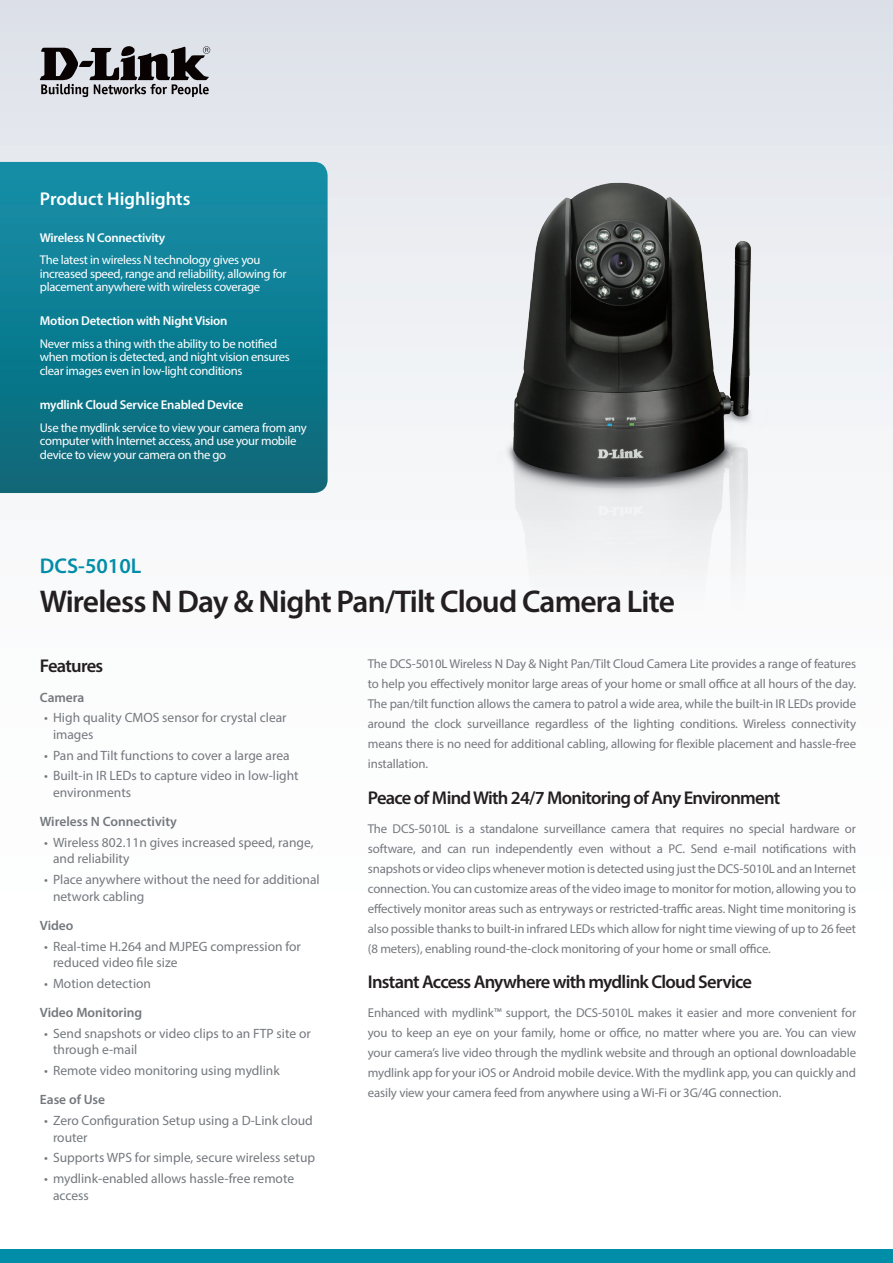
<style>
.page{position:relative;width:893px;height:1263px;background:#fff}
.page>*{position:absolute;margin:0;border:0;box-sizing:border-box;transform-origin:0 0}
.t1{font:600 31.5px "Myriad Pro";letter-spacing:-.025em;color:#231f20}
.t2{font:600 21.3px "Myriad Pro";color:#008da8}
.t3{font:600 18.6px "Myriad Pro";letter-spacing:-.04em;color:#231f20}
.t4{font:600 18.6px "Myriad Pro";color:#fff}
.t5{font:13.5px/16.5px "Myriad Pro";color:#74787d}
.t6{font:600 13.5px "Myriad Pro";color:#74787d}
.t7{font:12.9px/20px "Myriad Pro";letter-spacing:-.01em;color:#74787d;text-align:justify}
.t8{font:600 12.9px "Myriad Pro";letter-spacing:-.015em;color:#fff}
.t9{font:12.6px/13.5px "Myriad Pro";letter-spacing:-.025em;color:#fff}
</style>
<div class="page">
<div style="left:0;top:0;width:893px;height:1084px;background:linear-gradient(to bottom,#e3e6ec,#fff)"></div>
<div style="left:0;top:1249px;width:893px;height:14px;background:#008da8"></div>
<svg style="left:0;top:162px;width:328px;height:331px;background:#0f7c90"></svg>
<svg style="left:40px;top:46px;width:170px;height:51px;background:#807f83"></svg>
<img style="left:492px;top:162px;width:281px;height:584px">
<h3 class="t4" style="left:40px;top:187px;width:152px">Product Highlights</h3>
<p class="t8" style="left:40px;top:229px;width:127px">Wireless N Connectivity</p>
<p class="t9" style="left:40px;top:253px;width:248px">The latest in wireless N technology gives you increased speed, range and reliability, allowing for placement anywhere with wireless coverage</p>
<p class="t8" style="left:40px;top:313px;width:189px">Motion Detection with Night Vision</p>
<p class="t9" style="left:40px;top:337px;width:252px">Never miss a thing with the ability to be notified when motion is detected, and night vision ensures clear images even in low-light conditions</p>
<p class="t8" style="left:40px;top:397px;width:205px">mydlink Cloud Service Enabled Device</p>
<p class="t9" style="left:40px;top:421px;width:268px">Use the mydlink service to view your camera from any computer with Internet access, and use your mobile device to view your camera on the go</p>
<h2 class="t2" style="left:40px;top:552px;width:103px">DCS-5010L</h2>
<h1 class="t1" style="left:40px;top:582px;width:637px">Wireless N Day &amp; Night Pan/Tilt Cloud Camera Lite</h1>
<h3 class="t3" style="left:40px;top:654px;width:65px">Features</h3>
<p class="t6" style="left:40px;top:688px;width:46px">Camera</p>
<p class="t5" style="left:53px;top:709px;width:235px;text-indent:-9px">• High quality CMOS sensor for crystal clear images</p>
<p class="t5" style="left:44px;top:747px;width:247px">• Pan and Tilt functions to cover a large area</p>
<p class="t5" style="left:53px;top:767px;width:247px;text-indent:-9px">• Built-in IR LEDs to capture video in low-light environments</p>
<p class="t6" style="left:40px;top:813px;width:139px">Wireless N Connectivity</p>
<p class="t5" style="left:53px;top:834px;width:262px;text-indent:-9px">• Wireless 802.11n gives increased speed, range, and reliability</p>
<p class="t5" style="left:53px;top:871px;width:268px;text-indent:-9px">• Place anywhere without the need for additional network cabling</p>
<p class="t6" style="left:40px;top:917px;width:35px">Video</p>
<p class="t5" style="left:53px;top:938px;width:249px;text-indent:-9px">• Real-time H.264 and MJPEG compression for reduced video file size</p>
<p class="t5" style="left:44px;top:975px;width:108px">• Motion detection</p>
<p class="t6" style="left:40px;top:1004px;width:104px">Video Monitoring</p>
<p class="t5" style="left:53px;top:1025px;width:259px;text-indent:-9px">• Send snapshots or video clips to an FTP site or through e-mail</p>
<p class="t5" style="left:44px;top:1062px;width:237px">• Remote video monitoring using mydlink</p>
<p class="t6" style="left:40px;top:1091px;width:67px">Ease of Use</p>
<p class="t5" style="left:53px;top:1112px;width:261px;text-indent:-9px">• Zero Configuration Setup using a D-Link cloud router</p>
<p class="t5" style="left:44px;top:1149px;width:273px">• Supports WPS for simple, secure wireless setup</p>
<p class="t5" style="left:53px;top:1170px;width:243px;text-indent:-9px">• mydlink-enabled allows hassle-free remote access</p>
<p class="t7" style="left:368px;top:654px;width:490px">The DCS-5010L Wireless N Day &amp; Night Pan/Tilt Cloud Camera Lite provides a range of features to help you effectively monitor large areas of your home or small office at all hours of the day.<br>The pan/tilt function allows the camera to patrol a wide area, while the built-in IR LEDs provide around the clock surveillance regardless of the lighting conditions. Wireless connectivity means there is no need for additional cabling, allowing for flexible placement and hassle-free installation.</p>
<h3 class="t3" style="left:368px;top:786px;width:414px">Peace of Mind With 24/7 Monitoring of Any Environment</h3>
<p class="t7" style="left:368px;top:818px;width:490px">The DCS-5010L is a standalone surveillance camera that requires no special hardware or software, and can run independently even without a PC. Send e-mail notifications with snapshots or video clips whenever motion is detected using just the DCS-5010L and an Internet connection. You can customize areas of the video image to monitor for motion, allowing you to effectively monitor areas such as entryways or restricted-traffic areas. Night time monitoring is also possible thanks to built-in infrared LEDs which allow for night time viewing of up to 26 feet (8 meters), enabling round-the-clock monitoring of your home or small office.</p>
<h3 class="t3" style="left:368px;top:970px;width:386px">Instant Access Anywhere with mydlink Cloud Service</h3>
<p class="t7" style="left:368px;top:1003px;width:490px">Enhanced with mydlink™ support, the DCS-5010L makes it easier and more convenient for you to keep an eye on your family, home or office, no matter where you are. You can view your camera’s live video through the mydlink website and through an optional downloadable mydlink app for your iOS or Android mobile device. With the mydlink app, you can quickly and easily view your camera feed from anywhere using a Wi-Fi or 3G/4G connection.</p>
</div>
